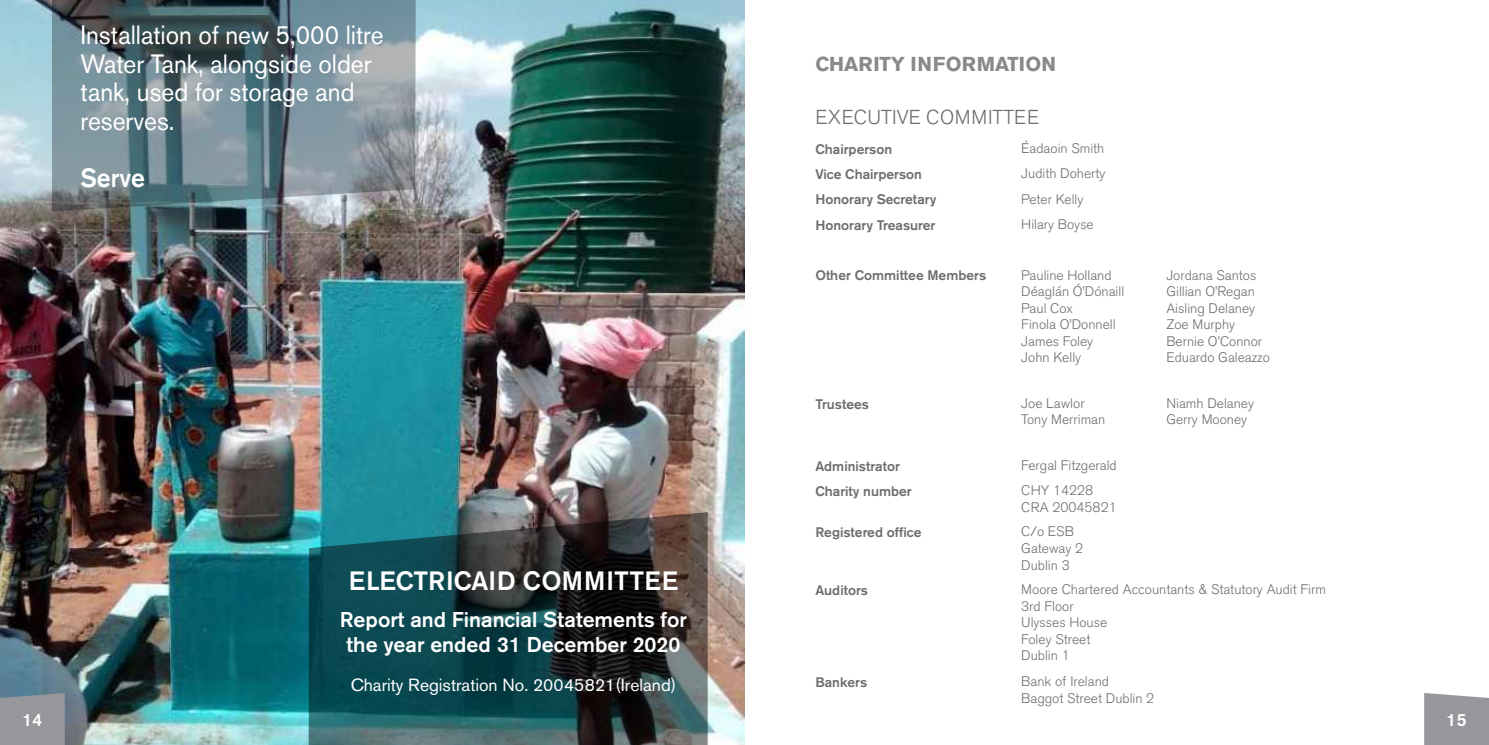
<style>
.page{position:relative;width:1489px;height:745px;background:#fff}
.page>*{position:absolute;margin:0;border:0;box-sizing:border-box;transform-origin:0 0}
.t1{font:26.25px/28.8px "Akzidenz Grotesk BE";color:#fff;scale:.94 1}
.t2{font:500 26.25px "Akzidenz Grotesk BE";color:#fff}
.t3{font:500 26.25px "Akzidenz Grotesk BE";color:#fff;scale:.94 1}
.t4{font:500 21.25px/25.5px "Akzidenz Grotesk BE";color:#fff;text-align:center}
.t5{font:300 20px "Akzidenz Grotesk BE";letter-spacing:.01em;color:#6c6d70}
.t6{font:700 20px "Akzidenz Grotesk BE";color:#87898c}
.t7{font:17.5px "Akzidenz Grotesk BE";color:#fff}
.t8{font:500 17.5px "Akzidenz Grotesk BE";color:#fff}
.t9{font:300 13.75px/16.5px "Akzidenz Grotesk BE";color:#6c6d70}
.t10{font:500 13.75px "Akzidenz Grotesk BE";color:#6c6d70}
</style>
<div class="page">
<img style="left:0;top:0;width:744px;height:744px">
<svg style="left:52px;top:0;width:364px;height:211px;background:#6e828a"></svg>
<svg style="left:308px;top:511px;width:399px;height:233px;background:#234448"></svg>
<svg style="left:0;top:692px;width:65px;height:52px;background:#909599"></svg>
<svg style="left:1424px;top:693px;width:64px;height:51px;background:#9a9c9f"></svg>
<h1 class="t1" style="left:80px;top:20px;width:324px">Installation of new 5,000 litre<br>Water Tank, alongside older tank, used for storage and reserves.</h1>
<h1 class="t3" style="left:80px;top:162px;width:70px">Serve</h1>
<h1 class="t2" style="left:349px;top:564px;width:331px">ELECTRICAID COMMITTEE</h1>
<h2 class="t4" style="left:340px;top:605px;width:349px">Report and Financial Statements for the year ended 31 December 2020</h2>
<p class="t7" style="left:350px;top:674px;width:327px">Charity Registration No. 20045821(Ireland)</p>
<h3 class="t6" style="left:815px;top:52px;width:242px">CHARITY INFORMATION</h3>
<h3 class="t5" style="left:815px;top:106px;width:225px">EXECUTIVE COMMITTEE</h3>
<p class="t10" style="left:815px;top:140px;width:78px">Chairperson</p>
<p class="t9" style="left:1021px;top:140px;width:85px">Éadaoin Smith</p>
<p class="t10" style="left:815px;top:166px;width:108px">Vice Chairperson</p>
<p class="t9" style="left:1021px;top:165px;width:86px">Judith Doherty</p>
<p class="t10" style="left:815px;top:191px;width:122px">Honorary Secretary</p>
<p class="t9" style="left:1021px;top:191px;width:64px">Peter Kelly</p>
<p class="t10" style="left:815px;top:216px;width:122px">Honorary Treasurer</p>
<p class="t9" style="left:1021px;top:216px;width:74px">Hilary Boyse</p>
<p class="t10" style="left:815px;top:267px;width:172px">Other Committee Members</p>
<p class="t9" style="left:1021px;top:267px;width:104px">Pauline Holland<br>Déaglán Ó’Dónaill<br>Paul Cox<br>Finola O’Donnell<br>James Foley<br>John Kelly</p>
<p class="t9" style="left:1166px;top:267px;width:105px">Jordana Santos<br>Gillian O’Regan<br>Aisling Delaney<br>Zoe Murphy<br>Bernie O’Connor<br>Eduardo Galeazzo</p>
<p class="t10" style="left:815px;top:395px;width:55px">Trustees</p>
<p class="t9" style="left:1021px;top:395px;width:85px">Joe Lawlor<br>Tony Merriman</p>
<p class="t9" style="left:1166px;top:395px;width:89px">Niamh Delaney<br>Gerry Mooney</p>
<p class="t10" style="left:815px;top:457px;width:86px">Administrator</p>
<p class="t9" style="left:1021px;top:457px;width:97px">Fergal Fitzgerald</p>
<p class="t10" style="left:815px;top:482px;width:98px">Charity number</p>
<p class="t9" style="left:1021px;top:482px;width:97px">CHY 14228<br>CRA 20045821</p>
<p class="t10" style="left:815px;top:523px;width:107px">Registered office</p>
<p class="t9" style="left:1021px;top:523px;width:63px">C/o ESB<br>Gateway 2<br>Dublin 3</p>
<p class="t10" style="left:815px;top:581px;width:54px">Auditors</p>
<p class="t9" style="left:1021px;top:581px;width:306px">Moore Chartered Accountants &amp; Statutory Audit Firm<br>3rd Floor<br>Ulysses House<br>Foley Street<br>Dublin 1</p>
<p class="t10" style="left:815px;top:673px;width:53px">Bankers</p>
<p class="t9" style="left:1021px;top:673px;width:134px">Bank of Ireland<br>Baggot Street Dublin 2</p>
<p class="t8" style="left:22px;top:708px;width:22px">14</p>
<p class="t8" style="left:1446px;top:708px;width:22px">15</p>
</div>
